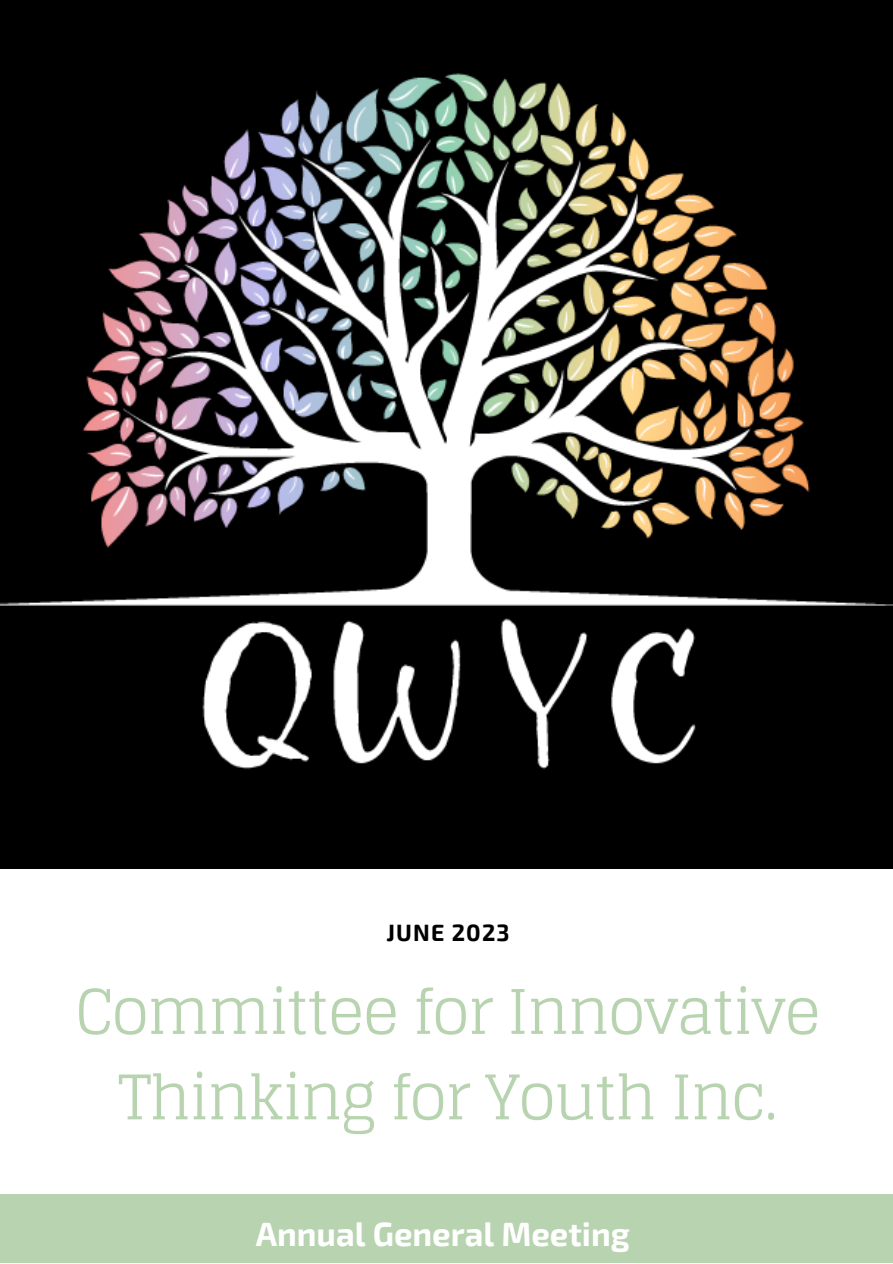
<style>
.page{position:relative;width:893px;height:1264px;background:#fff}
.page>*{position:absolute;margin:0;border:0;box-sizing:border-box;transform-origin:0 0}
.t1{font:61.35px/85.5px "Glegoo";letter-spacing:-.03em;color:#b7d3af;text-align:center}
.t2{font:700 33px "Exo 2";color:#fff}
.t3{font:700 23.1px "Exo 2";letter-spacing:.05em;color:#000}
</style>
<div class="page">
<img style="left:0;top:0;width:892px;height:868px">
<div style="left:0;top:1194px;width:892px;height:68px;background:#b7d3af"></div>
<p class="t3" style="left:386px;top:917px;width:124px">JUNE 2023</p>
<p class="t1" style="left:75px;top:969px;width:746px">Committee for Innovative<br>Thinking for Youth Inc.</p>
<p class="t2" style="left:256px;top:1212px;width:376px">Annual General Meeting</p>
</div>
